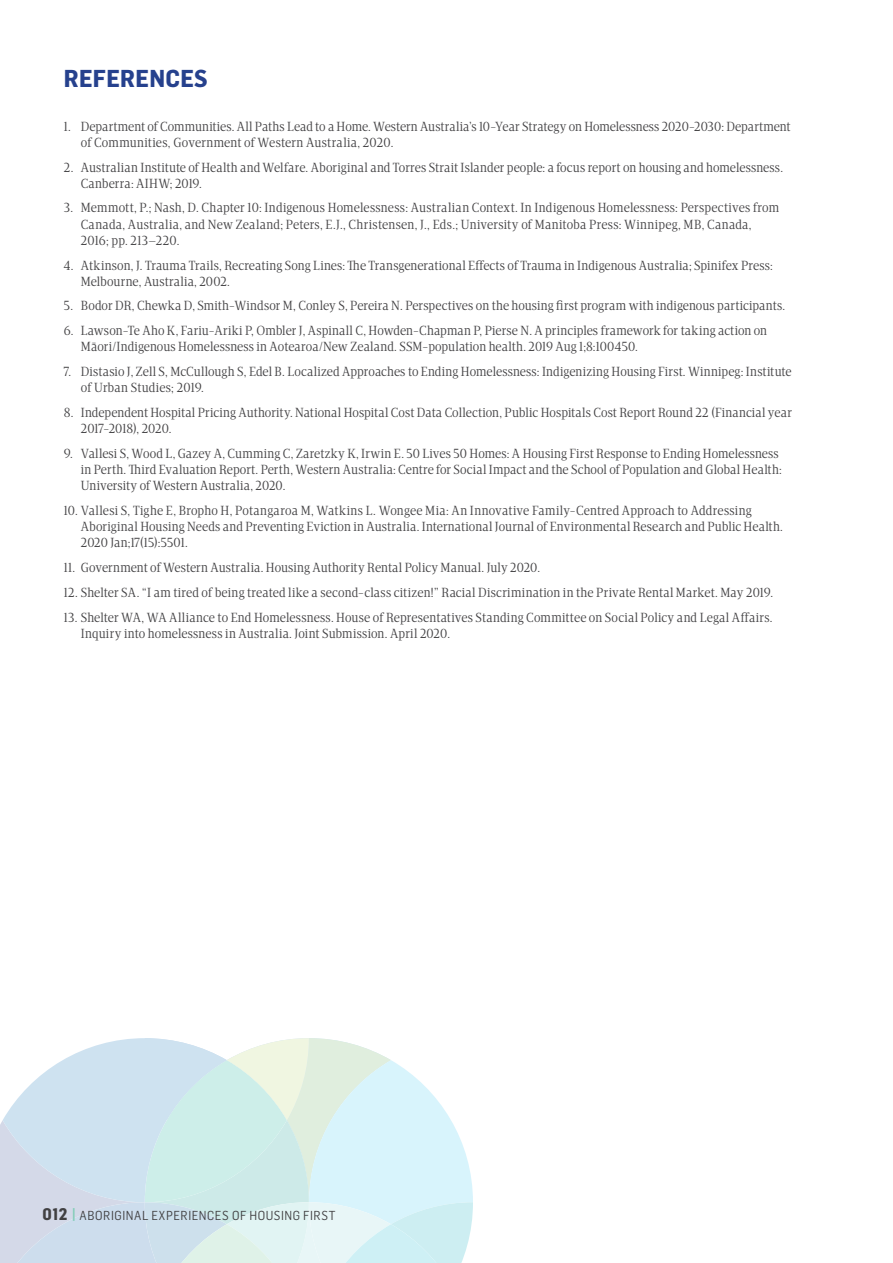
<style>
.page{position:relative;width:893px;height:1263px;background:#fff}
.page>*{position:absolute;margin:0;border:0;box-sizing:border-box;transform-origin:0 0}
.t1{font:700 24px "Flama Semicondensed";letter-spacing:.01em;color:#26418d}
.t2{font:13.5px/16.2px "Apud";letter-spacing:.01em;color:#414042}
.t3{font:12.75px "Flama Semicondensed";letter-spacing:.04em;color:#414042}
.s1{font-weight:700;font-size:16.5px}
.s2{font-weight:700;font-size:16.5px;color:#83cdb8}
</style>
<div class="page">
<svg style="left:0;top:1038px;width:473px;height:225px;background:#d8ecf0"></svg>
<h1 class="t1" style="left:64px;top:62px;width:146px">REFERENCES</h1>
<p class="t2" style="left:81px;top:118px;width:711px;text-indent:-17px">1. Department of Communities. All Paths Lead to a Home. Western Australia’s 10-Year Strategy on Homelessness 2020-2030: Department of Communities, Government of Western Australia, 2020.</p>
<p class="t2" style="left:81px;top:159px;width:704px;text-indent:-17px">2. Australian Institute of Health and Welfare. Aboriginal and Torres Strait Islander people: a focus report on housing and homelessness.<br>Canberra: AIHW; 2019.</p>
<p class="t2" style="left:81px;top:200px;width:700px;text-indent:-17px">3. Memmott, P.; Nash, D. Chapter 10: Indigenous Homelessness: Australian Context. In Indigenous Homelessness: Perspectives from<br>Canada, Australia, and New Zealand; Peters, E.J., Christensen, J., Eds.; University of Manitoba Press: Winnipeg, MB, Canada,<br>2016; pp. 213–220.</p>
<p class="t2" style="left:81px;top:257px;width:693px;text-indent:-17px">4. Atkinson, J. Trauma Trails, Recreating Song Lines: The Transgenerational Effects of Trauma in Indigenous Australia; Spinifex Press:<br>Melbourne, Australia, 2002.</p>
<p class="t2" style="left:64px;top:298px;width:723px">5. Bodor DR, Chewka D, Smith-Windsor M, Conley S, Pereira N. Perspectives on the housing first program with indigenous participants.</p>
<p class="t2" style="left:81px;top:323px;width:688px;text-indent:-17px">6. Lawson-Te Aho K, Fariu-Ariki P, Ombler J, Aspinall C, Howden-Chapman P, Pierse N. A principles framework for taking action on<br>Māori/Indigenous Homelessness in Aotearoa/New Zealand. SSM-population health. 2019 Aug 1;8:100450.</p>
<p class="t2" style="left:81px;top:364px;width:712px;text-indent:-17px">7. Distasio J, Zell S, McCullough S, Edel B. Localized Approaches to Ending Homelessness: Indigenizing Housing First. Winnipeg: Institute of Urban Studies; 2019.</p>
<p class="t2" style="left:81px;top:404px;width:713px;text-indent:-17px">8. Independent Hospital Pricing Authority. National Hospital Cost Data Collection, Public Hospitals Cost Report Round 22 (Financial year<br>2017-2018), 2020.</p>
<p class="t2" style="left:81px;top:445px;width:702px;text-indent:-17px">9. Vallesi S, Wood L, Gazey A, Cumming C, Zaretzky K, Irwin E. 50 Lives 50 Homes: A Housing First Response to Ending Homelessness in Perth. Third Evaluation Report. Perth, Western Australia: Centre for Social Impact and the School of Population and Global Health:<br>University of Western Australia, 2020.</p>
<p class="t2" style="left:81px;top:502px;width:704px;text-indent:-17px">10. Vallesi S, Tighe E, Bropho H, Potangaroa M, Watkins L. Wongee Mia: An Innovative Family-Centred Approach to Addressing<br>Aboriginal Housing Needs and Preventing Eviction in Australia. International Journal of Environmental Research and Public Health.<br>2020 Jan;17(15):5501.</p>
<p class="t2" style="left:64px;top:560px;width:478px">11. Government of Western Australia. Housing Authority Rental Policy Manual. July 2020.</p>
<p class="t2" style="left:64px;top:584px;width:711px">12. Shelter SA. “I am tired of being treated like a second-class citizen!” Racial Discrimination in the Private Rental Market. May 2019.</p>
<p class="t2" style="left:81px;top:609px;width:693px;text-indent:-17px">13. Shelter WA, WA Alliance to End Homelessness. House of Representatives Standing Committee on Social Policy and Legal Affairs.<br>Inquiry into homelessness in Australia. Joint Submission. April 2020.</p>
<p class="t3" style="left:43px;top:1208px;width:295px"><span class="s1">012</span> <span class="s2">|</span> ABORIGINAL EXPERIENCES OF HOUSING FIRST</p>
</div>
